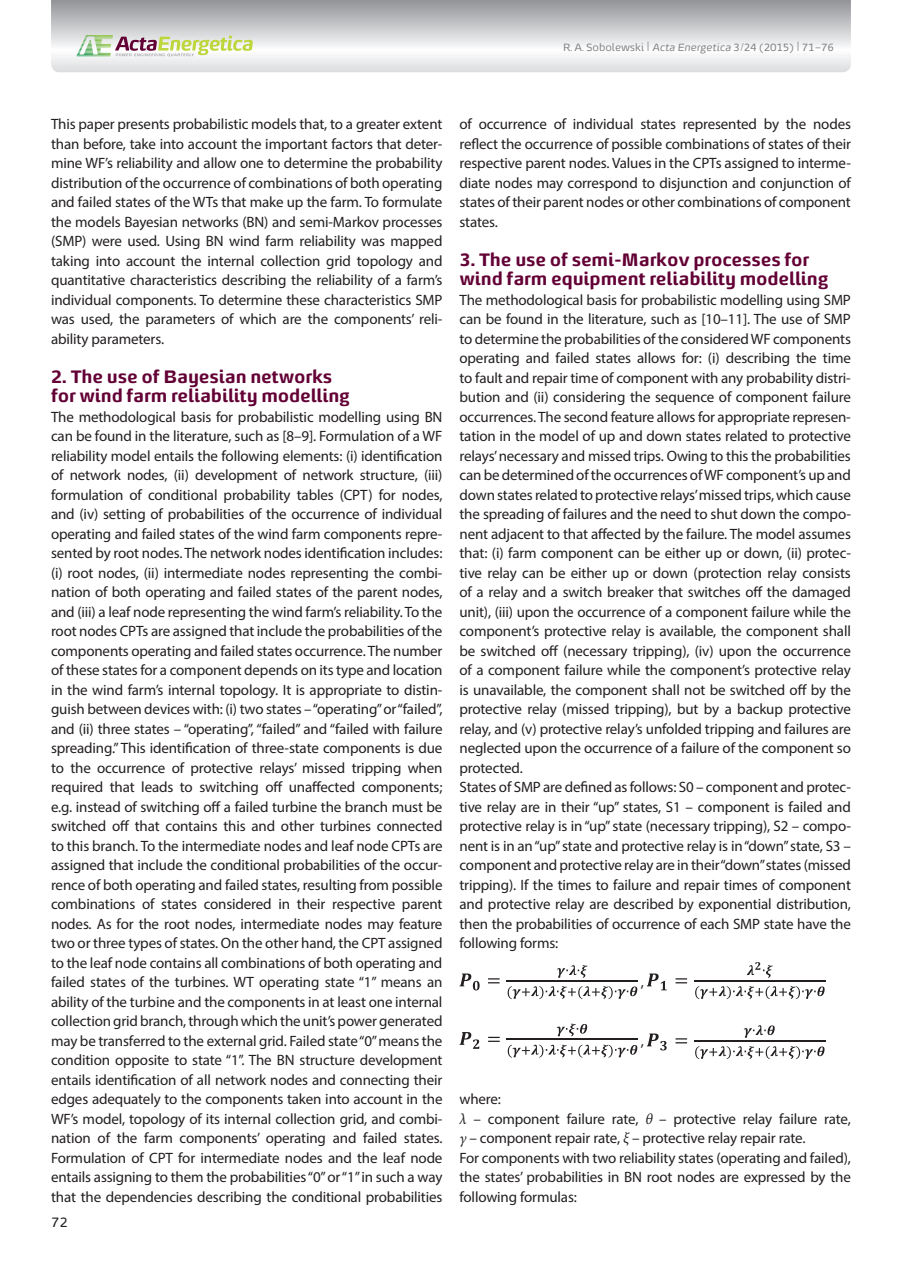
<style>
.page{position:relative;width:902px;height:1263px;background:#fff}
.page>*{position:absolute;margin:0;border:0;box-sizing:border-box;transform-origin:0 0}
.t1{font:700 18px/19.5px "Energa";letter-spacing:-.01em;color:#630035}
.t2{font:15px/19.5px "Myriad Pro";letter-spacing:-.01em;color:#231f20;text-align:justify}
.t3{font:13.5px "Energa";color:#231f20}
.t4{font:10.5px "Energa";letter-spacing:-.01em;color:#808285}
.s1{font-size:13.5px}
.s2{font-style:italic}
.s3{font-family:"Minion Pro";font-style:italic}
</style>
<div class="page">
<svg style="left:51px;top:0;width:799px;height:72px"></svg>
<svg style="left:76px;top:35px;width:177px;height:21px"></svg>
<svg style="left:459px;top:973px;width:20px;height:17px"></svg>
<svg style="left:488px;top:978px;width:11px;height:5px"></svg>
<svg style="left:557px;top:965px;width:30px;height:13px"></svg>
<svg style="left:507px;top:986px;width:130px;height:13px"></svg>
<hr style="left:506px;top:980px;width:132px;height:1px;background:#231f20">
<svg style="left:646px;top:973px;width:20px;height:17px"></svg>
<svg style="left:675px;top:978px;width:12px;height:5px"></svg>
<svg style="left:746px;top:962px;width:26px;height:16px"></svg>
<svg style="left:695px;top:986px;width:129px;height:13px"></svg>
<hr style="left:693px;top:980px;width:132px;height:1px;background:#231f20">
<svg style="left:459px;top:1032px;width:20px;height:17px"></svg>
<svg style="left:488px;top:1037px;width:11px;height:5px"></svg>
<svg style="left:556px;top:1024px;width:31px;height:12px"></svg>
<svg style="left:507px;top:1045px;width:130px;height:13px"></svg>
<hr style="left:506px;top:1039px;width:132px;height:1px;background:#231f20">
<svg style="left:646px;top:1033px;width:20px;height:17px"></svg>
<svg style="left:675px;top:1038px;width:12px;height:5px"></svg>
<svg style="left:743px;top:1025px;width:31px;height:13px"></svg>
<svg style="left:695px;top:1046px;width:129px;height:13px"></svg>
<hr style="left:693px;top:1040px;width:132px;height:1px;background:#231f20">
<p class="t4" style="left:563px;top:41px;width:272px">R. A. Sobolewski <span class="s1">|</span> <span class="s2">Acta Energetica</span> 3/24 (2015) <span class="s1">|</span> 71–76</p>
<p class="t2" style="left:51px;top:114px;width:393px">This paper presents probabilistic models that, to a greater extent than before, take into account the important factors that deter&shy;mine WF’s reliability and allow one to determine the probability distribution of the occurrence of combinations of both operating and failed states of the WTs that make up the farm. To formulate the models Bayesian networks (BN) and semi-Markov processes (SMP) were used. Using BN wind farm reliability was mapped taking into account the internal collection grid topology and quantitative characteristics describing the reliability of a farm’s individual components. To determine these characteristics SMP was used, the parameters of which are the components’ reli&shy;ability parameters.</p>
<p class="t1" style="left:51px;top:366px;width:300px">2. The use of Bayesian networks for wind farm reliability modelling</p>
<p class="t2" style="left:51px;top:407px;width:393px">The methodological basis for probabilistic modelling using BN can be found in the literature, such as [8–9]. Formulation of a WF reliability model entails the following elements: (i) identification of network nodes, (ii) development of network structure, (iii) formulation of conditional probability tables (CPT) for nodes, and (iv) setting of probabilities of the occurrence of individual operating and failed states of the wind farm components repre&shy;sented by root nodes. The network nodes identification includes: (i) root nodes, (ii) intermediate nodes representing the combi&shy;nation of both operating and failed states of the parent nodes, and (iii) a leaf node representing the wind farm’s reliability. To the root nodes CPTs are assigned that include the probabilities of the components operating and failed states occurrence. The number of these states for a component depends on its type and location in the wind farm’s internal topology. It is appropriate to distin&shy;guish between devices with: (i) two states – “operating” or “failed”, and (ii) three states – “operating”, “failed” and “failed with failure spreading.” This identification of three-state components is due to the occurrence of protective relays’ missed tripping when required that leads to switching off unaffected components; e.g. instead of switching off a failed turbine the branch must be switched off that contains this and other turbines connected to this branch. To the intermediate nodes and leaf node CPTs are assigned that include the conditional probabilities of the occur&shy;rence of both operating and failed states, resulting from possible combinations of states considered in their respective parent nodes. As for the root nodes, intermediate nodes may feature two or three types of states. On the other hand, the CPT assigned to the leaf node contains all combinations of both operating and failed states of the turbines. WT operating state “1” means an ability of the turbine and the components in at least one internal collection grid branch, through which the unit’s power generated may be transferred to the external grid. Failed state “0” means the condition opposite to state “1”. The BN structure development entails identification of all network nodes and connecting their edges adequately to the components taken into account in the WF’s model, topology of its internal collection grid, and combi&shy;nation of the farm components’ operating and failed states.<br>Formulation of CPT for intermediate nodes and the leaf node entails assigning to them the probabilities “0” or “1” in such a way that the dependencies describing the conditional probabilities</p>
<p class="t3" style="left:51px;top:1213px;width:18px">72</p>
<p class="t2" style="left:459px;top:114px;width:393px">of occurrence of individual states represented by the nodes reflect the occurrence of possible combinations of states of their respective parent nodes. Values in the CPTs assigned to interme&shy;diate nodes may correspond to disjunction and conjunction of states of their parent nodes or other combinations of component states.</p>
<p class="t1" style="left:459px;top:249px;width:370px">3. The use of semi-Markov processes for wind farm equipment reliability modelling</p>
<p class="t2" style="left:459px;top:290px;width:393px;text-align:left">The methodological basis for probabilistic modelling using SMP can be found in the literature, such as [10–11]. The use of SMP to determine the probabilities of the considered WF components operating and failed states allows for: (i) describing the time to fault and repair time of component with any probability distri&shy;bution and (ii) considering the sequence of component failure occurrences. The second feature allows for appropriate represen&shy;tation in the model of up and down states related to protective relays’ necessary and missed trips. Owing to this the probabilities can be determined of the occurrences of WF component’s up and down states related to protective relays’missed trips, which cause the spreading of failures and the need to shut down the compo&shy;nent adjacent to that affected by the failure. The model assumes that: (i) farm component can be either up or down, (ii) protec&shy;tive relay can be either up or down (protection relay consists of a relay and a switch breaker that switches off the damaged unit), (iii) upon the occurrence of a component failure while the component’s protective relay is available, the component shall be switched off (necessary tripping), (iv) upon the occurrence of a component failure while the component’s protective relay is unavailable, the component shall not be switched off by the protective relay (missed tripping), but by a backup protective relay, and (v) protective relay’s unfolded tripping and failures are neglected upon the occurrence of a failure of the component so protected.<br>States of SMP are defined as follows: S0 – component and protec&shy;tive relay are in their “up” states, S1 – component is failed and protective relay is in “up” state (necessary tripping), S2 – compo&shy;nent is in an “up” state and protective relay is in “down” state, S3 – component and protective relay are in their “down” states (missed tripping). If the times to failure and repair times of component and protective relay are described by exponential distribution, then the probabilities of occurrence of each SMP state have the following forms:</p>
<p class="t2" style="left:640px;top:972px;width:5px">,</p>
<p class="t2" style="left:640px;top:1031px;width:5px">,</p>
<p class="t2" style="left:459px;top:1089px;width:393px;text-align:left">where:<br><span class="s3">λ</span> – component failure rate, <span class="s3">θ</span> – protective relay failure rate, <span class="s3">γ</span> – component repair rate, <span class="s3">ξ</span> – protective relay repair rate.<br>For components with two reliability states (operating and failed), the states’ probabilities in BN root nodes are expressed by the following formulas:</p>
</div>
